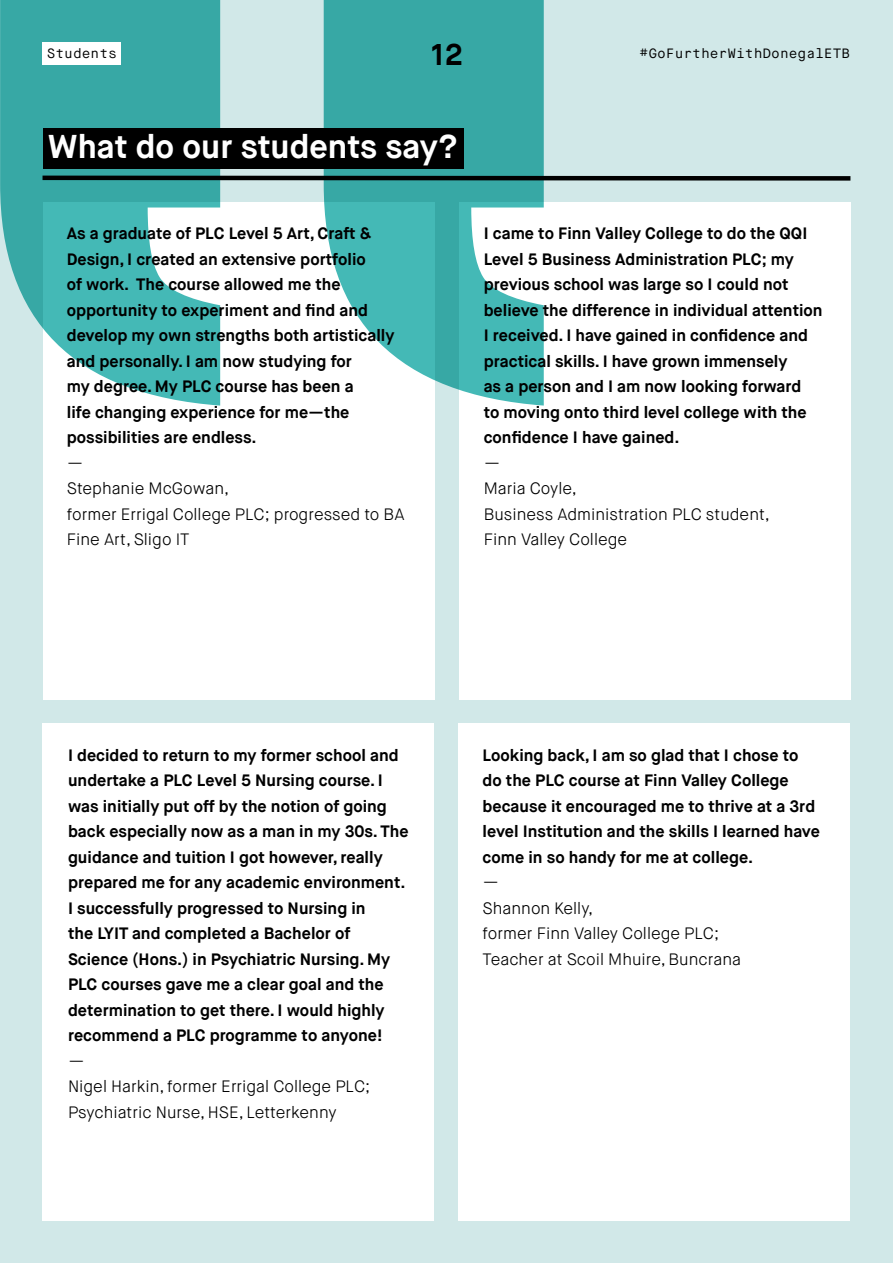
<style>
.page{position:relative;width:893px;height:1263px;background:#d1e8e8}
.page>*{position:absolute;margin:0;border:0;box-sizing:border-box;transform-origin:0 0}
.t1{font:700 1477.5px "Maison Neue";color:#44b9b6}
.t2{font:700 33px "Maison Neue";color:#fff}
.t3{font:700 30px "Maison Neue";color:#000}
.t4{font:700 16.5px/25.5px "Maison Neue";color:#000}
.t5{font:300 16.5px/25.5px "Maison Neue";color:#000}
.t6{font:13.5px "Maison Neue Mono";color:#000}
</style>
<div class="page">
<div style="left:43px;top:128px;width:420px;height:41px;background:#000"></div>
<div style="left:43px;top:202px;width:392px;height:497px;background:#fff"></div>
<div style="left:459px;top:202px;width:391px;height:497px;background:#fff"></div>
<div style="left:43px;top:723px;width:391px;height:497px;background:#fff"></div>
<div style="left:458px;top:723px;width:392px;height:497px;background:#fff"></div>
<svg style="left:42px;top:175px;width:809px;height:6px;background:#343939"></svg>
<div style="left:43px;top:43px;width:78px;height:22px;background:#fff"></div>
<h1 class="t1" style="left:-118px;top:-419px;width:782px">“</h1>
<p class="t6" style="left:47px;top:45px;width:72px">Students</p>
<h3 class="t3" style="left:431px;top:36px;width:33px">12</h3>
<p class="t6" style="left:640px;top:45px;width:212px">#GoFurtherWithDonegalETB</p>
<h2 class="t2" style="left:48px;top:126px;width:411px">What do our students say?</h2>
<p class="t4" style="left:67px;top:221px;width:329px">As a graduate of PLC Level 5 Art, Craft &amp; Design, I created an extensive portfolio<br>of work. The course allowed me the opportunity to experiment and find and develop my own strengths both artistically and personally. I am now studying for<br>my degree. My PLC course has been a<br>life changing experience for me—the possibilities are endless.</p>
<p class="t5" style="left:67px;top:450px;width:339px">—<br>Stephanie McGowan,<br>former Errigal College PLC; progressed to BA<br>Fine Art, Sligo IT</p>
<p class="t4" style="left:484px;top:221px;width:340px">I came to Finn Valley College to do the QQI Level 5 Business Administration PLC; my previous school was large so I could not believe the difference in individual attention I received. I have gained in confidence and practical skills. I have grown immensely<br>as a person and I am now looking forward<br>to moving onto third level college with the confidence I have gained.</p>
<p class="t5" style="left:484px;top:450px;width:288px">—<br>Maria Coyle,<br>Business Administration PLC student,<br>Finn Valley College</p>
<p class="t4" style="left:68px;top:742px;width:342px">I decided to return to my former school and undertake a PLC Level 5 Nursing course. I was initially put off by the notion of going back especially now as a man in my 30s. The guidance and tuition I got however, really prepared me for any academic environment.<br>I successfully progressed to Nursing in<br>the LYIT and completed a Bachelor of Science (Hons.) in Psychiatric Nursing. My PLC courses gave me a clear goal and the determination to get there. I would highly recommend a PLC programme to anyone!</p>
<p class="t5" style="left:68px;top:1048px;width:304px">—<br>Nigel Harkin, former Errigal College PLC;<br>Psychiatric Nurse, HSE, Letterkenny</p>
<p class="t4" style="left:483px;top:742px;width:339px">Looking back, I am so glad that I chose to do the PLC course at Finn Valley College because it encouraged me to thrive at a 3rd level Institution and the skills I learned have come in so handy for me at college.</p>
<p class="t5" style="left:483px;top:870px;width:238px">—<br>Shannon Kelly,<br>former Finn Valley College PLC;</p>
<p class="t5" style="left:483px;top:946px;width:260px">Teacher at Scoil Mhuire, Buncrana</p>
</div>
